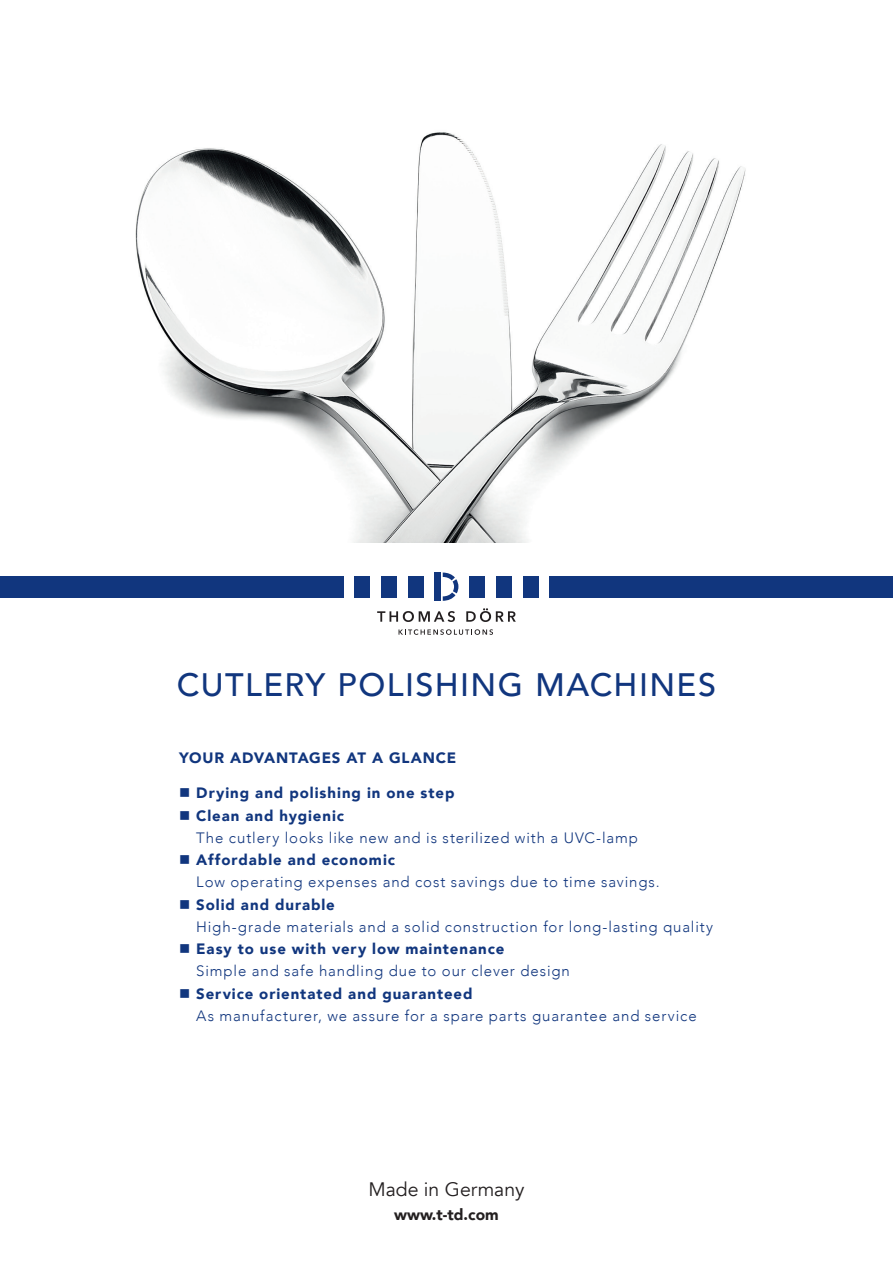
<style>
.page{position:relative;width:893px;height:1263px;background:#fff}
.page>*{position:absolute;margin:0;border:0;box-sizing:border-box;transform-origin:0 0}
.t1{font:500 32.4px "Avenir";letter-spacing:.04em;color:#11367e}
.t2{font:19.5px "Avenir";color:#231f20}
.t3{font:900 15.6px "Avenir";color:#231f20}
.t4{font:300 15px "Avenir";letter-spacing:.06em;color:#11367e}
.t5{font:900 15px/22.2px "Avenir";letter-spacing:.06em;color:#11367e}
</style>
<div class="page">
<svg style="left:399px;top:629px;width:94px;height:6px"></svg>
<svg style="left:377px;top:611px;width:78px;height:11px"></svg>
<svg style="left:466px;top:608px;width:50px;height:14px"></svg>
<div style="left:355px;top:576px;width:15px;height:21px;background:#11367e"></div>
<div style="left:381px;top:576px;width:16px;height:21px;background:#11367e"></div>
<div style="left:408px;top:576px;width:16px;height:21px;background:#11367e"></div>
<div style="left:470px;top:576px;width:15px;height:21px;background:#11367e"></div>
<div style="left:496px;top:576px;width:16px;height:21px;background:#11367e"></div>
<div style="left:523px;top:576px;width:15px;height:21px;background:#11367e"></div>
<div style="left:435px;top:572px;width:6px;height:29px;background:#11367e"></div>
<svg style="left:443px;top:572px;width:15px;height:29px"></svg>
<div style="left:0;top:576px;width:343px;height:21px;background:#11367e"></div>
<div style="left:549px;top:576px;width:344px;height:21px;background:#11367e"></div>
<img style="left:135px;top:132px;width:611px;height:411px">
<h1 class="t1" style="left:177px;top:657px;width:541px">CUTLERY POLISHING MACHINES</h1>
<p class="t5" style="left:179px;top:747px;width:279px">YOUR ADVANTAGES AT A GLANCE</p>
<p class="t5" style="left:196px;top:782px;width:260px">Drying and polishing in one step<br>Clean and hygienic</p>
<p class="t4" style="left:196px;top:829px;width:443px">The cutlery looks like new and is sterilized with a UVC-lamp</p>
<p class="t5" style="left:196px;top:848px;width:200px">Affordable and economic</p>
<p class="t4" style="left:196px;top:873px;width:465px">Low operating expenses and cost savings due to time savings.</p>
<p class="t5" style="left:196px;top:893px;width:140px">Solid and durable</p>
<p class="t4" style="left:196px;top:918px;width:518px">High-grade materials and a solid construction for long-lasting quality</p>
<p class="t5" style="left:196px;top:937px;width:309px">Easy to use with very low maintenance</p>
<p class="t4" style="left:196px;top:962px;width:375px">Simple and safe handling due to our clever design</p>
<p class="t5" style="left:196px;top:982px;width:278px">Service orientated and guaranteed</p>
<p class="t4" style="left:196px;top:1007px;width:502px">As manufacturer, we assure for a spare parts guarantee and service</p>
<h2 class="t2" style="left:368px;top:1178px;width:158px">Made in Germany</h2>
<p class="t3" style="left:394px;top:1202px;width:106px">www.t-td.com</p>
</div>
